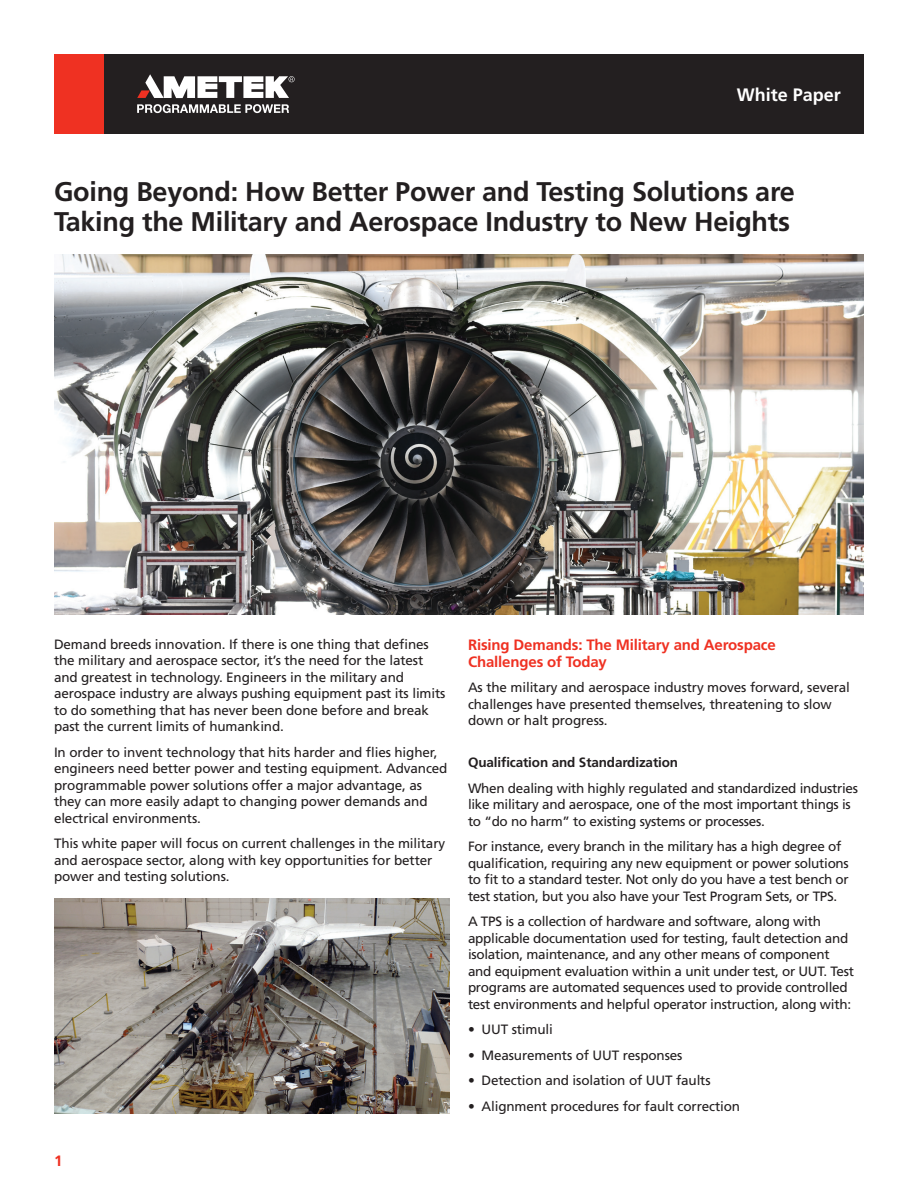
<style>
.page{position:relative;width:918px;height:1188px;background:#fff}
.page>*{position:absolute;margin:0;border:0;box-sizing:border-box;transform-origin:0 0}
.t1{font:700 27px/30px "Frutiger";letter-spacing:-.01em;color:#231f20}
.t2{font:700 18px "Frutiger";color:#fff}
.t3{font:700 15px/16.5px "Frutiger";letter-spacing:-.01em;color:#ef3122}
.t4{font:13.5px/16.5px "Frutiger";letter-spacing:-.01em;color:#231f20}
.t5{font:700 13.5px "Frutiger";letter-spacing:-.01em;color:#231f20}
</style>
<div class="page">
<div style="left:54px;top:54px;width:810px;height:79px;background:#231f20"></div>
<svg style="left:137px;top:104px;width:152px;height:9px"></svg>
<svg style="left:137px;top:74px;width:158px;height:24px"></svg>
<div style="left:54px;top:54px;width:50px;height:79px;background:#ef3122"></div>
<img style="left:54px;top:898px;width:396px;height:216px">
<img style="left:54px;top:255px;width:810px;height:360px">
<h2 class="t2" style="left:737px;top:84px;width:106px">White Paper</h2>
<h1 class="t1" style="left:54px;top:176px;width:742px">Going Beyond: How Better Power and Testing Solutions are<br>Taking the Military and Aerospace Industry to New Heights</h1>
<p class="t4" style="left:54px;top:636px;width:393px">Demand breeds innovation. If there is one thing that defines the military and aerospace sector, it’s the need for the latest and greatest in technology. Engineers in the military and aerospace industry are always pushing equipment past its limits to do something that has never been done before and break past the current limits of humankind.</p>
<p class="t4" style="left:54px;top:744px;width:395px">In order to invent technology that hits harder and flies higher, engineers need better power and testing equipment. Advanced programmable power solutions offer a major advantage, as they can more easily adapt to changing power demands and electrical environments.</p>
<p class="t4" style="left:54px;top:835px;width:393px">This white paper will focus on current challenges in the military and aerospace sector, along with key opportunities for better power and testing solutions.</p>
<p class="t3" style="left:54px;top:1152px;width:10px">1</p>
<p class="t3" style="left:468px;top:636px;width:309px">Rising Demands: The Military and Aerospace<br>Challenges of Today</p>
<p class="t4" style="left:468px;top:679px;width:384px">As the military and aerospace industry moves forward, several challenges have presented themselves, threatening to slow down or halt progress.</p>
<p class="t5" style="left:468px;top:754px;width:212px">Qualification and Standardization</p>
<p class="t4" style="left:468px;top:779px;width:392px">When dealing with highly regulated and standardized industries like military and aerospace, one of the most important things is to “do no harm” to existing systems or processes.</p>
<p class="t4" style="left:468px;top:838px;width:382px">For instance, every branch in the military has a high degree of qualification, requiring any new equipment or power solutions to fit to a standard tester. Not only do you have a test bench or test station, but you also have your Test Program Sets, or TPS.</p>
<p class="t4" style="left:468px;top:913px;width:388px">A TPS is a collection of hardware and software, along with applicable documentation used for testing, fault detection and isolation, maintenance, and any other means of component and equipment evaluation within a unit under test, or UUT. Test programs are automated sequences used to provide controlled test environments and helpful operator instruction, along with:</p>
<p class="t4" style="left:468px;top:1021px;width:86px">• UUT stimuli</p>
<p class="t4" style="left:468px;top:1046px;width:216px">• Measurements of UUT responses</p>
<p class="t4" style="left:468px;top:1072px;width:244px">• Detection and isolation of UUT faults</p>
<p class="t4" style="left:468px;top:1097px;width:274px">• Alignment procedures for fault correction</p>
</div>
